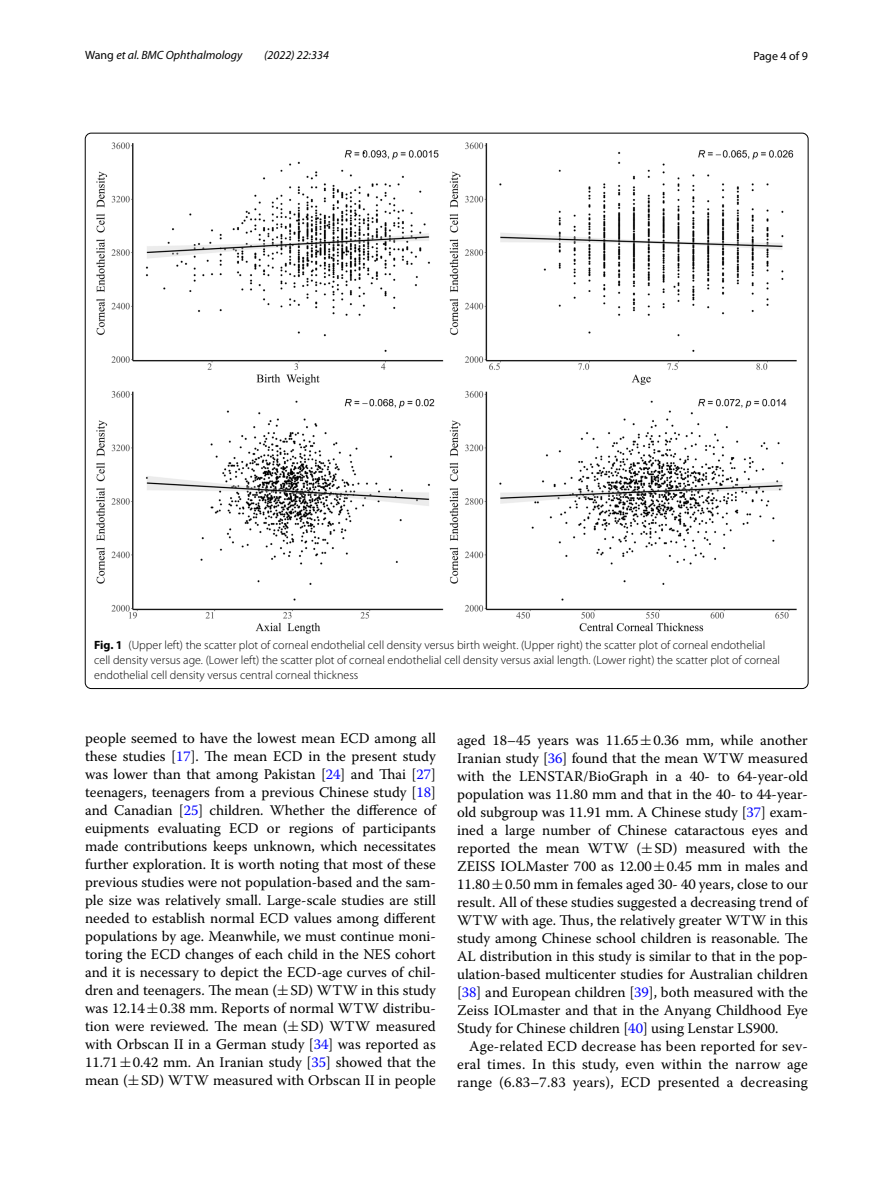
<style>
.page{position:relative;width:893px;height:1187px;background:#fff}
.page>*{position:absolute;margin:0;border:0;box-sizing:border-box;transform-origin:0 0}
.t1{font:14.7px/18px "Warnock Pro";letter-spacing:.005em;color:#000;text-align:justify}
.t2{font:300 12px/15px "Myriad Pro";color:#000}
.t3{font:italic 12px "Myriad Pro";color:#000}
.t4{font:12px "Myriad Pro";color:#000}
.s1{font-style:normal}
.s2{font-weight:700}
.s3{color:#00f}
.s4{font-family:"MTSY"}
</style>
<div class="page">
<img style="left:96px;top:142px;width:701px;height:491px">
<p class="t3" style="left:85px;top:48px;width:159px"><span class="s1">Wang</span> et al. BMC Ophthalmology</p>
<p class="t3" style="left:264px;top:48px;width:66px">(2022) 22:334</p>
<p class="t4" style="left:753px;top:48px;width:56px">Page 4 of 9</p>
<p class="t2" style="left:94px;top:637px;width:687px"><span class="s2">Fig. 1</span> (Upper left) the scatter plot of corneal endothelial cell density versus birth weight. (Upper right) the scatter plot of corneal endothelial cell density versus age. (Lower left) the scatter plot of corneal endothelial cell density versus axial length. (Lower right) the scatter plot of corneal endothelial cell density versus central corneal thickness</p>
<p class="t1" style="left:85px;top:729px;width:352px">people seemed to have the lowest mean ECD among all these studies [<span class="s3">17</span>]. The mean ECD in the present study was lower than that among Pakistan [<span class="s3">24</span>] and Thai [<span class="s3">27</span>] teenagers, teenagers from a previous Chinese study [<span class="s3">18</span>] and Canadian [<span class="s3">25</span>] children. Whether the difference of euipments evaluating ECD or regions of participants made contributions keeps unknown, which necessitates further exploration. It is worth noting that most of these previous studies were not population-based and the sam&shy;ple size was relatively small. Large-scale studies are still needed to establish normal ECD values among different populations by age. Meanwhile, we must continue moni&shy;toring the ECD changes of each child in the NES cohort and it is necessary to depict the ECD-age curves of chil&shy;dren and teenagers. The mean (<span class="s4">±</span>SD) WTW in this study was 12.14<span class="s4">±</span>0.38 mm. Reports of normal WTW distribu&shy;tion were reviewed. The mean (<span class="s4">±</span>SD) WTW measured with Orbscan II in a German study [<span class="s3">34</span>] was reported as 11.71<span class="s4">±</span>0.42 mm. An Iranian study [<span class="s3">35</span>] showed that the mean (<span class="s4">±</span>SD) WTW measured with Orbscan II in people</p>
<p class="t1" style="left:457px;top:731px;width:352px">aged 18–45 years was 11.65<span class="s4">±</span>0.36 mm, while another Iranian study [<span class="s3">36</span>] found that the mean WTW measured with the LENSTAR/BioGraph in a 40- to 64-year-old population was 11.80 mm and that in the 40- to 44-year&shy;old subgroup was 11.91 mm. A Chinese study [<span class="s3">37</span>] exam&shy;ined a large number of Chinese cataractous eyes and reported the mean WTW (<span class="s4">±</span>SD) measured with the ZEISS IOLMaster 700 as 12.00<span class="s4">±</span>0.45 mm in males and 11.80<span class="s4">±</span>0.50 mm in females aged 30- 40 years, close to our result. All of these studies suggested a decreasing trend of WTW with age. Thus, the relatively greater WTW in this study among Chinese school children is reasonable. The AL distribution in this study is similar to that in the pop&shy;ulation-based multicenter studies for Australian children [<span class="s3">38</span>] and European children [<span class="s3">39</span>], both measured with the Zeiss IOLmaster and that in the Anyang Childhood Eye Study for Chinese children [<span class="s3">40</span>] using Lenstar LS900.</p>
<p class="t1" style="left:457px;top:1037px;width:352px;text-indent:12px">Age-related ECD decrease has been reported for sev&shy;eral times. In this study, even within the narrow age range (6.83–7.83 years), ECD presented a decreasing</p>
</div>
